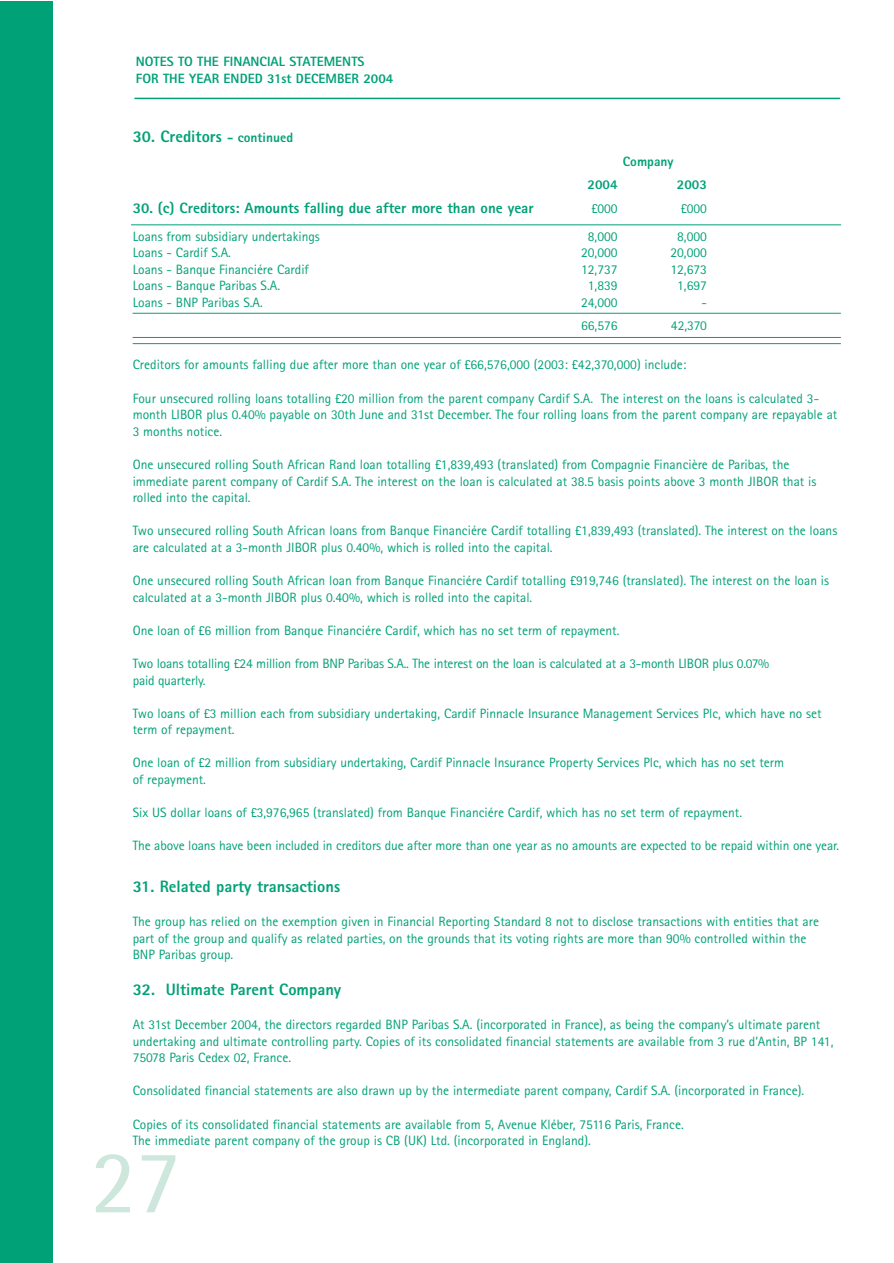
<style>
.page{position:relative;width:894px;height:1263px;background:#fff}
.page>*{position:absolute;margin:0;border:0;box-sizing:border-box;transform-origin:0 0}
.t1{font:90px "Agfa Rotis Semisans";color:#cde7dd}
.t2{font:800 16.5px "Agfa Rotis Sans Serif";color:#00a177}
.t3{font:800 15px "Agfa Rotis Sans Serif";color:#00a177}
.t4{font:13.5px/16.6px "Agfa Rotis Sans Serif";color:#00a177}
.t5{font:800 13.5px/16.5px "Agfa Rotis Sans Serif";color:#00a177}
.s1{font-size:13.5px}
</style>
<div class="page">
<div style="left:0;top:2px;width:53px;height:1261px;background:#00a177"></div>
<hr style="left:134px;top:98px;width:706px;height:1px;background:#00a177">
<hr style="left:131px;top:224px;width:710px;height:1px;background:#00a177">
<hr style="left:133px;top:337px;width:707px;height:1px;background:#00a177">
<hr style="left:133px;top:343px;width:707px;height:1px;background:#00a177">
<hr style="left:132px;top:313px;width:708px;height:1px;background:#00a177">
<p class="t5" style="left:136px;top:55px;width:259px">NOTES TO THE FINANCIAL STATEMENTS<br>FOR THE YEAR ENDED 31st DECEMBER 2004</p>
<p class="t2" style="left:133px;top:130px;width:162px">30. Creditors <span class="s1">- continued</span></p>
<p class="t5" style="left:623px;top:155px;width:52px">Company</p>
<p class="t5" style="left:587px;top:178px;width:32px">2004</p>
<p class="t5" style="left:677px;top:178px;width:32px">2003</p>
<p class="t3" style="left:133px;top:202px;width:402px">30. (c) Creditors: Amounts falling due after more than one year</p>
<p class="t4" style="left:591px;top:201px;width:28px">£000</p>
<p class="t4" style="left:680px;top:201px;width:28px">£000</p>
<p class="t4" style="left:133px;top:229px;width:189px">Loans from subsidiary undertakings</p>
<p class="t4" style="left:588px;top:229px;width:31px">8,000</p>
<p class="t4" style="left:677px;top:229px;width:31px">8,000</p>
<p class="t4" style="left:133px;top:246px;width:100px">Loans - Cardif S.A.</p>
<p class="t4" style="left:581px;top:246px;width:38px">20,000</p>
<p class="t4" style="left:670px;top:246px;width:38px">20,000</p>
<p class="t4" style="left:133px;top:262px;width:178px">Loans - Banque Financiére Cardif</p>
<p class="t4" style="left:581px;top:262px;width:38px">12,737</p>
<p class="t4" style="left:670px;top:262px;width:38px">12,673</p>
<p class="t4" style="left:133px;top:279px;width:149px">Loans - Banque Paribas S.A.</p>
<p class="t4" style="left:588px;top:279px;width:31px">1,839</p>
<p class="t4" style="left:677px;top:279px;width:31px">1,697</p>
<p class="t4" style="left:133px;top:295px;width:132px">Loans - BNP Paribas S.A.</p>
<p class="t4" style="left:581px;top:295px;width:38px">24,000</p>
<p class="t4" style="left:701px;top:295px;width:7px">-</p>
<p class="t4" style="left:581px;top:318px;width:38px">66,576</p>
<p class="t4" style="left:671px;top:318px;width:38px">42,370</p>
<p class="t4" style="left:133px;top:358px;width:555px">Creditors for amounts falling due after more than one year of £66,576,000 (2003: £42,370,000) include:</p>
<p class="t4" style="left:133px;top:391px;width:706px">Four unsecured rolling loans totalling £20 million from the parent company Cardif S.A. The interest on the loans is calculated 3- month LIBOR plus 0.40% payable on 30th June and 31st December. The four rolling loans from the parent company are repayable at<br>3 months notice.</p>
<p class="t4" style="left:133px;top:457px;width:685px">One unsecured rolling South African Rand loan totalling £1,839,493 (translated) from Compagnie Financière de Paribas, the immediate parent company of Cardif S.A. The interest on the loan is calculated at 38.5 basis points above 3 month JIBOR that is rolled into the capital.</p>
<p class="t4" style="left:133px;top:524px;width:706px">Two unsecured rolling South African loans from Banque Financiére Cardif totalling £1,839,493 (translated). The interest on the loans are calculated at a 3-month JIBOR plus 0.40%, which is rolled into the capital.</p>
<p class="t4" style="left:133px;top:573px;width:698px">One unsecured rolling South African loan from Banque Financiére Cardif totalling £919,746 (translated). The interest on the loan is calculated at a 3-month JIBOR plus 0.40%, which is rolled into the capital.</p>
<p class="t4" style="left:133px;top:623px;width:488px">One loan of £6 million from Banque Financiére Cardif, which has no set term of repayment.</p>
<p class="t4" style="left:133px;top:656px;width:638px">Two loans totalling £24 million from BNP Paribas S.A.. The interest on the loan is calculated at a 3-month LIBOR plus 0.07% paid quarterly.</p>
<p class="t4" style="left:133px;top:706px;width:690px">Two loans of £3 million each from subsidiary undertaking, Cardif Pinnacle Insurance Management Services Plc, which have no set term of repayment.</p>
<p class="t4" style="left:133px;top:756px;width:653px">One loan of £2 million from subsidiary undertaking, Cardif Pinnacle Insurance Property Services Plc, which has no set term of repayment.</p>
<p class="t4" style="left:133px;top:806px;width:611px">Six US dollar loans of £3,976,965 (translated) from Banque Financiére Cardif, which has no set term of repayment.</p>
<p class="t4" style="left:133px;top:839px;width:708px">The above loans have been included in creditors due after more than one year as no amounts are expected to be repaid within one year.</p>
<p class="t2" style="left:133px;top:880px;width:209px">31. Related party transactions</p>
<p class="t4" style="left:133px;top:915px;width:688px">The group has relied on the exemption given in Financial Reporting Standard 8 not to disclose transactions with entities that are part of the group and qualify as related parties, on the grounds that its voting rights are more than 90% controlled within the<br>BNP Paribas group.</p>
<p class="t2" style="left:133px;top:983px;width:210px">32. Ultimate Parent Company</p>
<p class="t4" style="left:133px;top:1017px;width:702px">At 31st December 2004, the directors regarded BNP Paribas S.A. (incorporated in France), as being the company’s ultimate parent undertaking and ultimate controlling party. Copies of its consolidated financial statements are available from 3 rue d’Antin, BP 141,<br>75078 Paris Cedex 02, France.</p>
<p class="t4" style="left:133px;top:1084px;width:673px">Consolidated financial statements are also drawn up by the intermediate parent company, Cardif S.A. (incorporated in France).</p>
<p class="t4" style="left:133px;top:1117px;width:552px">Copies of its consolidated financial statements are available from 5, Avenue Kléber, 75116 Paris, France.<br>The immediate parent company of the group is CB (UK) Ltd. (incorporated in England).</p>
<h1 class="t1" style="left:91px;top:1148px;width:92px">27</h1>
</div>
